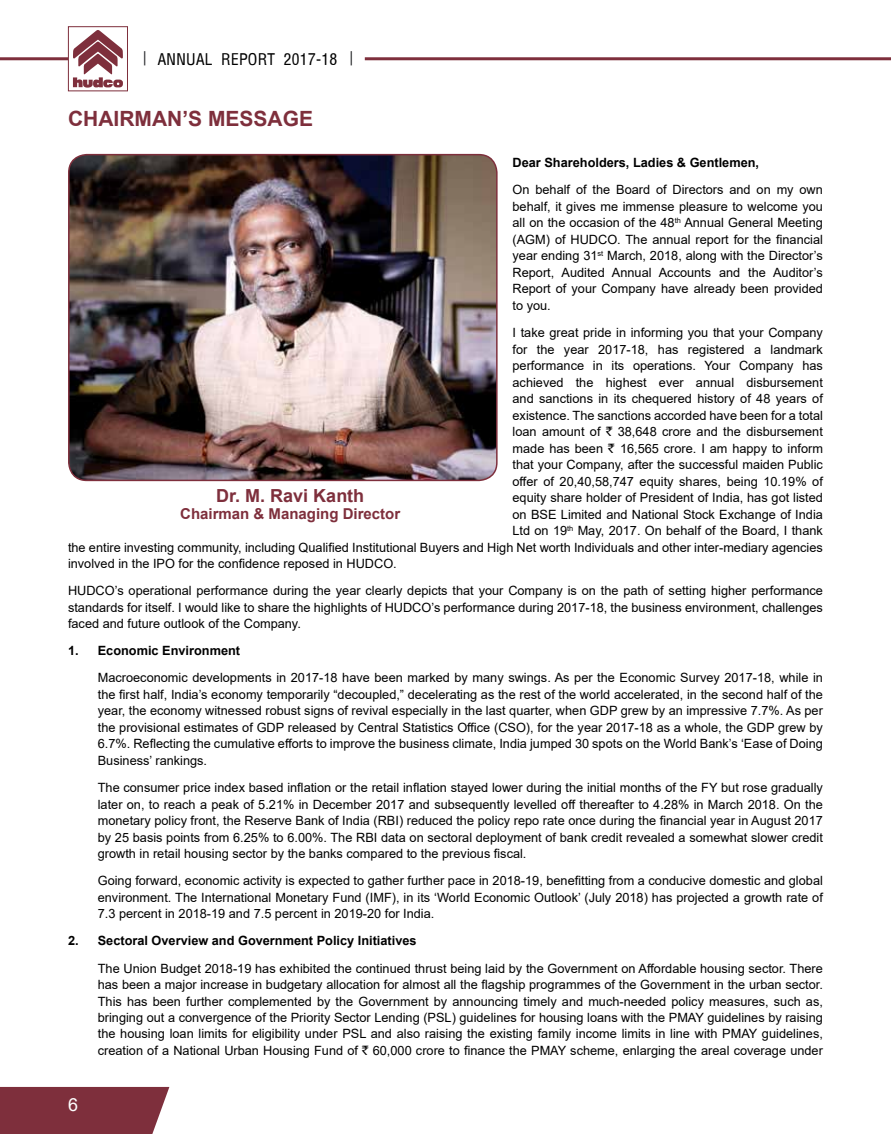
<style>
.page{position:relative;width:891px;height:1134px;background:#fff}
.page>*{position:absolute;margin:0;border:0;box-sizing:border-box;transform-origin:0 0}
.t1{font:700 21px "Arial";color:#7e2f3c}
.t2{font:100 condensed 18px "Helvetica";color:#000}
.t3{font:700 18px "Arial";color:#7e2f3c}
.t4{font:18px "Arial";color:#fff}
.t5{font:700 15px "Arial";color:#7e2f3c}
.t6{font:12.75px/16.5px "Arial";color:#000;text-align:justify}
.s1{font-weight:700}
.s2{font-family:"Rupee Foradian"}
</style>
<div class="page">
<div style="left:0;top:1087px;width:169px;height:47px;background:#7e2f3c"></div>
<svg style="left:351px;top:51px;width:1px;height:14px"></svg>
<svg style="left:144px;top:51px;width:1px;height:14px"></svg>
<svg style="left:73px;top:30px;width:50px;height:58px"></svg>
<div style="left:68px;top:26px;width:60px;height:65px;border:1px solid #7e2f3c"></div>
<hr style="left:365px;top:57px;width:526px;height:3px;background:#7e2f3c">
<hr style="left:0;top:57px;width:68px;height:3px;background:#7e2f3c">
<img style="left:69px;top:155px;width:428px;height:325px">
<div style="left:68px;top:154px;width:430px;height:327px;border:2px solid #7e2f3c;border-radius:18px"></div>
<h2 class="t2" style="left:158px;top:48px;width:181px">ANNUAL REPORT 2017-18</h2>
<p class="t1" style="left:68px;top:104px;width:247px">CHAIRMAN’S MESSAGE</p>
<p class="t6" style="left:513px;top:149px;width:312px;line-height:27.2px"><span class="s1">Dear Shareholders, Ladies &amp; Gentlemen,<br></span>On behalf of the Board of Directors and on my own</p>
<p class="t6" style="left:513px;top:198px;width:312px">behalf, it gives me immense pleasure to welcome you all on the occasion of the 48<sup>th</sup> Annual General Meeting (AGM) of HUDCO. The annual report for the financial year ending 31<sup>st</sup> March, 2018, along with the Director’s Report, Audited Annual Accounts and the Auditor’s Report of your Company have already been provided to you.</p>
<p class="t6" style="left:513px;top:324px;width:312px">I take great pride in informing you that your Company</p>
<p class="t6" style="left:513px;top:341px;width:312px">for the year 2017-18, has registered a landmark</p>
<p class="t6" style="left:513px;top:357px;width:312px">performance in its operations. Your Company has</p>
<p class="t6" style="left:513px;top:374px;width:312px">achieved the highest ever annual disbursement</p>
<p class="t6" style="left:513px;top:390px;width:312px">and sanctions in its chequered history of 48 years of</p>
<p class="t6" style="left:513px;top:407px;width:312px">existence. The sanctions accorded have been for a total</p>
<p class="t6" style="left:513px;top:423px;width:312px">loan amount of <span class="s2">`</span> 38,648 crore and the disbursement</p>
<p class="t6" style="left:513px;top:440px;width:312px">made has been <span class="s2">`</span> 16,565 crore. I am happy to inform</p>
<p class="t6" style="left:513px;top:456px;width:312px">that your Company, after the successful maiden Public</p>
<p class="t6" style="left:513px;top:473px;width:312px">offer of 20,40,58,747 equity shares, being 10.19% of</p>
<p class="t6" style="left:513px;top:489px;width:312px">equity share holder of President of India, has got listed</p>
<p class="t6" style="left:513px;top:506px;width:312px">on BSE Limited and National Stock Exchange of India</p>
<p class="t6" style="left:513px;top:522px;width:312px">Ltd on 19<sup>th</sup> May, 2017. On behalf of the Board, I thank</p>
<p class="t6" style="left:68px;top:539px;width:756px">the entire investing community, including Qualified Institutional Buyers and High Net worth Individuals and other inter-mediary agencies</p>
<p class="t6" style="left:68px;top:555px;width:330px">involved in the IPO for the confidence reposed in HUDCO.</p>
<p class="t6" style="left:68px;top:582px;width:756px">HUDCO’s operational performance during the year clearly depicts that your Company is on the path of setting higher performance standards for itself. I would like to share the highlights of HUDCO’s performance during 2017-18, the business environment, challenges faced and future outlook of the Company.</p>
<p class="t6" style="left:98px;top:637px;width:727px;line-height:27.2px;text-indent:-30px"><span class="s1">1. Economic Environment<br></span>Macroeconomic developments in 2017-18 have been marked by many swings. As per the Economic Survey 2017-18, while in</p>
<p class="t6" style="left:98px;top:686px;width:727px">the first half, India’s economy temporarily “decoupled,” decelerating as the rest of the world accelerated, in the second half of the year, the economy witnessed robust signs of revival especially in the last quarter, when GDP grew by an impressive 7.7%. As per the provisional estimates of GDP released by Central Statistics Office (CSO), for the year 2017-18 as a whole, the GDP grew by 6.7%. Reflecting the cumulative efforts to improve the business climate, India jumped 30 spots on the World Bank’s ‘Ease of Doing Business’ rankings.</p>
<p class="t6" style="left:98px;top:779px;width:727px">The consumer price index based inflation or the retail inflation stayed lower during the initial months of the FY but rose gradually later on, to reach a peak of 5.21% in December 2017 and subsequently levelled off thereafter to 4.28% in March 2018. On the monetary policy front, the Reserve Bank of India (RBI) reduced the policy repo rate once during the financial year in August 2017 by 25 basis points from 6.25% to 6.00%. The RBI data on sectoral deployment of bank credit revealed a somewhat slower credit growth in retail housing sector by the banks compared to the previous fiscal.</p>
<p class="t6" style="left:98px;top:872px;width:727px">Going forward, economic activity is expected to gather further pace in 2018-19, benefitting from a conducive domestic and global environment. The International Monetary Fund (IMF), in its ‘World Economic Outlook’ (July 2018) has projected a growth rate of 7.3 percent in 2018-19 and 7.5 percent in 2019-20 for India.</p>
<p class="t6" style="left:98px;top:927px;width:727px;line-height:27.2px;text-indent:-30px"><span class="s1">2. Sectoral Overview and Government Policy Initiatives<br></span>The Union Budget 2018-19 has exhibited the continued thrust being laid by the Government on Affordable housing sector. There</p>
<p class="t6" style="left:98px;top:976px;width:727px">has been a major increase in budgetary allocation for almost all the flagship programmes of the Government in the urban sector.<br>This has been further complemented by the Government by announcing timely and much-needed policy measures, such as, bringing out a convergence of the Priority Sector Lending (PSL) guidelines for housing loans with the PMAY guidelines by raising the housing loan limits for eligibility under PSL and also raising the existing family income limits in line with PMAY guidelines, creation of a National Urban Housing Fund of <span class="s2">`</span> 60,000 crore to finance the PMAY scheme, enlarging the areal coverage under</p>
<p class="t3" style="left:216px;top:483px;width:150px">Dr. M. Ravi Kanth</p>
<p class="t5" style="left:180px;top:503px;width:222px">Chairman &amp; Managing Director</p>
<p class="t4" style="left:68px;top:1092px;width:12px">6</p>
</div>
